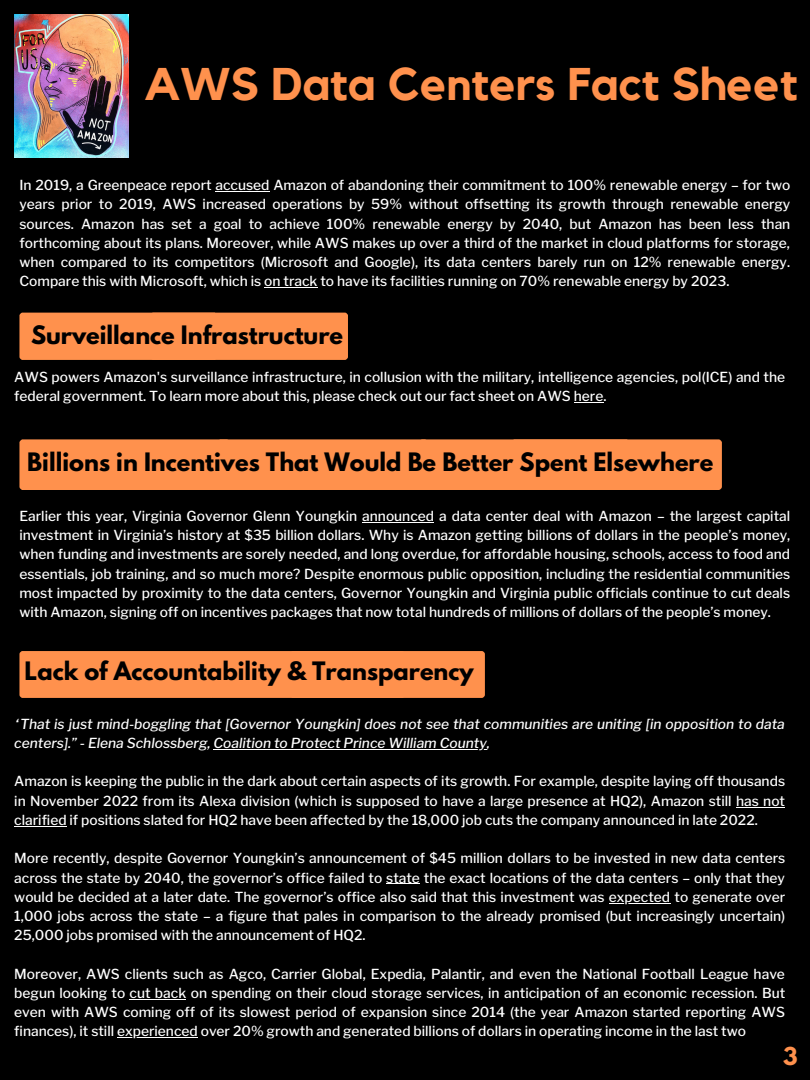
<style>
.page{position:relative;width:810px;height:1080px;background:#000}
.page>*{position:absolute;margin:0;border:0;box-sizing:border-box;transform-origin:0 0}
.t1{font:700 45.62px "Kollektif";color:#ff914d}
.t2{font:700 22.5px "League Spartan";color:#000}
.t3{font:700 21.88px "League Spartan";color:#ff914d}
.t4{font:500 13.75px/19.2px "Libre Franklin";color:#fff;text-align:justify}
.t5{font:italic 500 13.75px/19.2px "Libre Franklin";color:#fff}
</style>
<div class="page">
<img style="left:14px;top:14px;width:115px;height:144px">
<hr style="left:215px;top:191px;width:55px;height:1px;background:#fff">
<hr style="left:264px;top:287px;width:54px;height:1px;background:#fff">
<div style="left:19px;top:313px;width:329px;height:47px;background:#ff914d"></div>
<svg style="left:574px;top:402px;width:29px;height:1px"></svg>
<div style="left:19px;top:439px;width:703px;height:51px;background:#ff914d"></div>
<hr style="left:362px;top:522px;width:72px;height:1px;background:#fff">
<div style="left:19px;top:651px;width:466px;height:47px;background:#ff914d"></div>
<hr style="left:213px;top:749px;width:274px;height:1px;background:#fff">
<hr style="left:736px;top:807px;width:49px;height:1px;background:#fff">
<hr style="left:14px;top:826px;width:53px;height:1px;background:#fff">
<hr style="left:386px;top:883px;width:34px;height:1px;background:#fff">
<hr style="left:609px;top:903px;width:61px;height:1px;background:#fff">
<hr style="left:130px;top:999px;width:56px;height:1px;background:#fff">
<hr style="left:117px;top:1037px;width:81px;height:1px;background:#fff">
<p class="t1" style="left:144px;top:63px;width:655px">AWS Data Centers Fact Sheet</p>
<p class="t4" style="left:19px;top:176px;width:772px">In 2019, a Greenpeace report accused Amazon of abandoning their commitment to 100% renewable energy – for two years prior to 2019, AWS increased operations by 59% without offsetting its growth through renewable energy sources. Amazon has set a goal to achieve 100% renewable energy by 2040, but Amazon has been less than forthcoming about its plans. Moreover, while AWS makes up over a third of the market in cloud platforms for storage, when compared to its competitors (Microsoft and Google), its data centers barely run on 12% renewable energy.<br>Compare this with Microsoft, which is on track to have its facilities running on 70% renewable energy by 2023.</p>
<p class="t2" style="left:31px;top:323px;width:314px">Surveillance Infrastructure</p>
<p class="t4" style="left:14px;top:368px;width:772px">AWS powers Amazon's surveillance infrastructure, in collusion with the military, intelligence agencies, pol(ICE) and the federal government. To learn more about this, please check out our fact sheet on AWS here.</p>
<p class="t2" style="left:27px;top:451px;width:688px">Billions in Incentives That Would Be Better Spent Elsewhere</p>
<p class="t4" style="left:19px;top:506px;width:772px">Earlier this year, Virginia Governor Glenn Youngkin announced a data center deal with Amazon – the largest capital investment in Virginia’s history at $35 billion dollars. Why is Amazon getting billions of dollars in the people’s money, when funding and investments are sorely needed, and long overdue, for affordable housing, schools, access to food and essentials, job training, and so much more? Despite enormous public opposition, including the residential communities most impacted by proximity to the data centers, Governor Youngkin and Virginia public officials continue to cut deals with Amazon, signing off on incentives packages that now total hundreds of millions of dollars of the people’s money.</p>
<p class="t2" style="left:25px;top:659px;width:451px">Lack of Accountability &amp; Transparency</p>
<p class="t5" style="left:14px;top:714px;width:772px">“That is just mind-boggling that [Governor Youngkin] does not see that communities are uniting [in opposition to data centers].” - Elena Schlossberg, Coalition to Protect Prince William County,</p>
<p class="t4" style="left:14px;top:772px;width:772px">Amazon is keeping the public in the dark about certain aspects of its growth. For example, despite laying off thousands in November 2022 from its Alexa division (which is supposed to have a large presence at HQ2), Amazon still has not clarified if positions slated for HQ2 have been affected by the 18,000 job cuts the company announced in late 2022.</p>
<p class="t4" style="left:14px;top:849px;width:773px">More recently, despite Governor Youngkin’s announcement of $45 million dollars to be invested in new data centers across the state by 2040, the governor’s office failed to state the exact locations of the data centers – only that they would be decided at a later date. The governor’s office also said that this investment was expected to generate over 1,000 jobs across the state – a figure that pales in comparison to the already promised (but increasingly uncertain)<br>25,000 jobs promised with the announcement of HQ2.</p>
<p class="t4" style="left:14px;top:964px;width:773px">Moreover, AWS clients such as Agco, Carrier Global, Expedia, Palantir, and even the National Football League have begun looking to cut back on spending on their cloud storage services, in anticipation of an economic recession. But even with AWS coming off of its slowest period of expansion since 2014 (the year Amazon started reporting AWS finances), it still experienced over 20% growth and generated billions of dollars in operating income in the last two</p>
<p class="t3" style="left:783px;top:1046px;width:16px">3</p>
</div>
